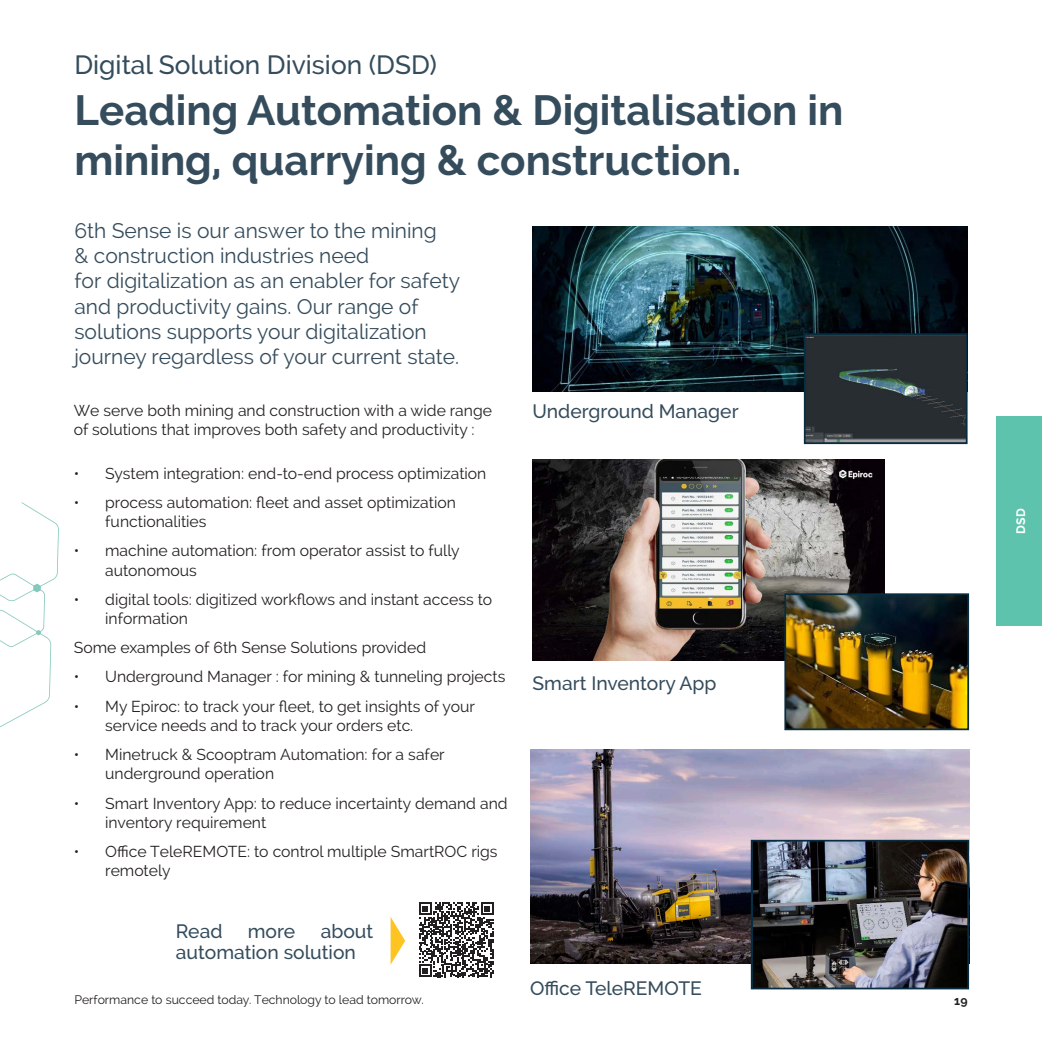
<style>
.page{position:relative;width:1042px;height:1042px;background:#fff}
.page>*{position:absolute;margin:0;border:0;box-sizing:border-box;transform-origin:0 0}
.heading_1{font:700 42px/50.4px "Raleway";color:#354c5c}
.sub_sub{font:500 26.25px "Raleway";color:#354c5c}
.intro{font:21px/25.2px "Raleway";color:#354c5c}
.t1{font:500 19.25px/21px "Raleway";color:#354c5c}
.intro-2{font:15.75px/19.2px "Raleway";color:#231f20}
.t2{font:12.25px "Raleway";color:#231f20}
.side{font:700 12.25px "Raleway";color:#fff}
.t3{font:700 12.25px "Raleway";color:#231f20}
</style>
<div class="page">
<svg style="left:0;top:502px;width:59px;height:225px"></svg>
<img style="left:532px;top:226px;width:435px;height:166px">
<img style="left:807px;top:336px;width:157px;height:105px">
<div style="left:804px;top:333px;width:163px;height:111px;border:2px solid #082c40"></div>
<img style="left:532px;top:460px;width:352px;height:200px">
<img style="left:787px;top:596px;width:179px;height:131px">
<div style="left:784px;top:593px;width:185px;height:137px;border:2px solid #082c40"></div>
<img style="left:530px;top:749px;width:439px;height:215px">
<img style="left:754px;top:843px;width:212px;height:143px">
<div style="left:751px;top:840px;width:218px;height:149px;border:2px solid #082c40"></div>
<div style="left:996px;top:416px;width:46px;height:209px;background:#5dc3ad"></div>
<svg style="left:419px;top:902px;width:74px;height:75px"></svg>
<svg style="left:391px;top:917px;width:14px;height:47px"></svg>
<p class="sub_sub" style="left:74px;top:50px;width:364px">Digital Solution Division (DSD)</p>
<p class="heading_1" style="left:74px;top:85px;width:770px">Leading Automation &amp; Digitalisation in mining, quarrying &amp; construction.</p>
<p class="intro" style="left:74px;top:218px;width:387px">6th Sense is our answer to the mining<br>&amp; construction industries need<br>for digitalization as an enabler for safety and productivity gains. Our range of solutions supports your digitalization journey regardless of your current state.</p>
<p class="intro-2" style="left:74px;top:400px;width:420px">We serve both mining and construction with a wide range of solutions that improves both safety and productivity :</p>
<p class="intro-2" style="left:74px;top:464px;width:414px">• System integration: end-to-end process optimization</p>
<p class="intro-2" style="left:105px;top:493px;width:352px;text-indent:-32px">• process automation: fleet and asset optimization functionalities</p>
<p class="intro-2" style="left:105px;top:541px;width:356px;text-indent:-32px">• machine automation: from operator assist to fully autonomous</p>
<p class="intro-2" style="left:105px;top:590px;width:388px;text-indent:-32px">• digital tools: digitized workflows and instant access to information</p>
<p class="intro-2" style="left:74px;top:638px;width:354px">Some examples of 6th Sense Solutions provided</p>
<p class="intro-2" style="left:74px;top:667px;width:433px">• Underground Manager : for mining &amp; tunneling projects</p>
<p class="intro-2" style="left:105px;top:696px;width:371px;text-indent:-32px">• My Epiroc: to track your fleet, to get insights of your service needs and to track your orders etc.</p>
<p class="intro-2" style="left:105px;top:745px;width:341px;text-indent:-32px">• Minetruck &amp; Scooptram Automation: for a safer underground operation</p>
<p class="intro-2" style="left:105px;top:793px;width:404px;text-indent:-32px">• Smart Inventory App: to reduce incertainty demand and inventory requirement</p>
<p class="intro-2" style="left:105px;top:842px;width:394px;text-indent:-32px">• Office TeleREMOTE: to control multiple SmartROC rigs remotely</p>
<p class="t1" style="left:176px;top:921px;width:199px;text-indent:145px">about automation solution</p>
<p class="t1" style="left:176px;top:921px;width:48px">Read</p>
<p class="t1" style="left:248px;top:921px;width:49px">more</p>
<p class="t1" style="left:532px;top:401px;width:208px">Underground Manager</p>
<p class="t1" style="left:532px;top:672px;width:186px">Smart Inventory App</p>
<p class="t1" style="left:530px;top:977px;width:173px">Office TeleREMOTE</p>
<p class="t2" style="left:74px;top:992px;width:351px">Performance to succeed today. Technology to lead tomorrow.</p>
<p class="t3" style="left:954px;top:993px;width:15px">19</p>
<p class="side" style="left:1013px;top:533px;width:27px;rotate:-90deg">DSD</p>
</div>
